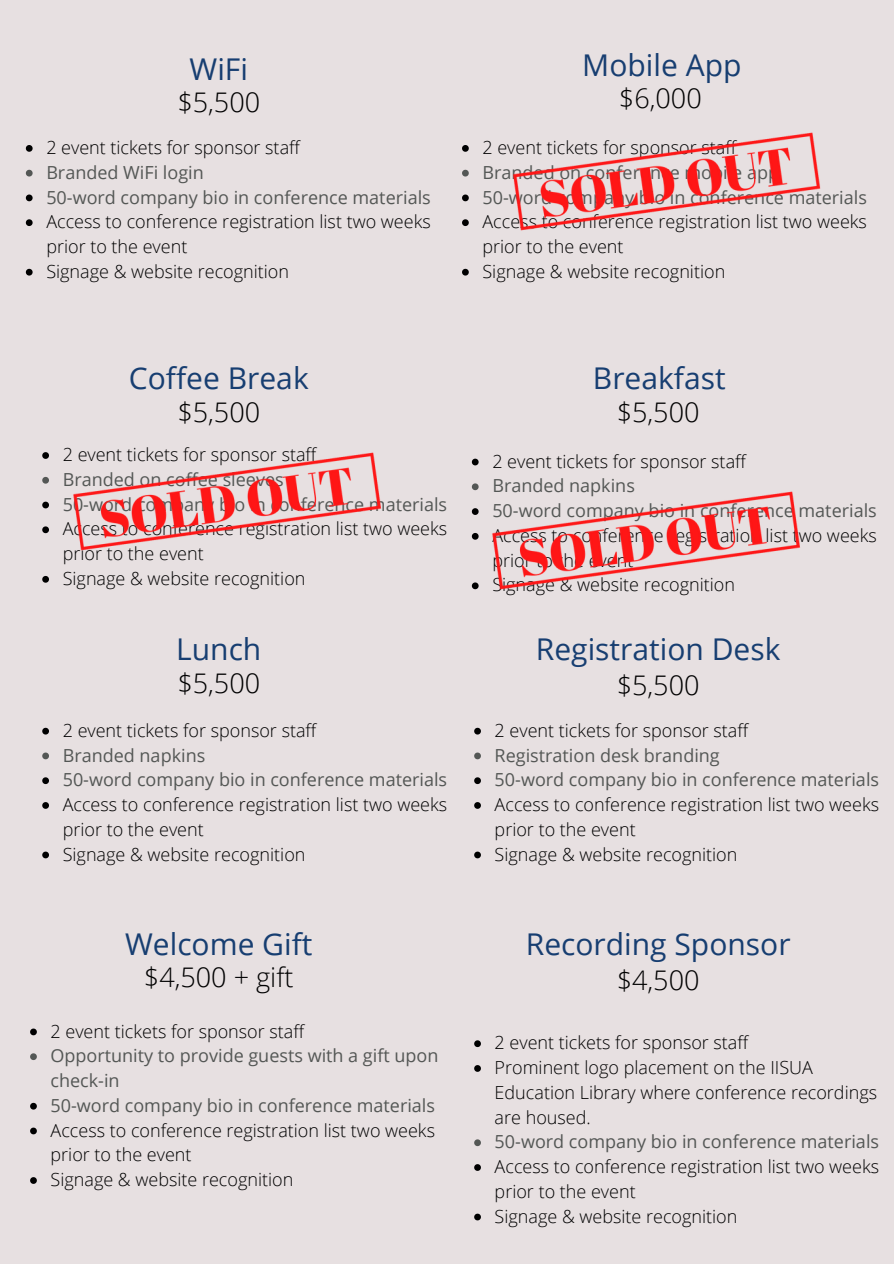
<style>
.page{position:relative;width:894px;height:1264px;background:#fff}
.page>*{position:absolute;margin:0;border:0;box-sizing:border-box;transform-origin:0 0}
.t1{font:30px "Open Sans";color:#173e71}
.t2{font:300 27px "Open Sans";color:#000}
.t3{font:300 18px/24.8px "Open Sans";color:#000}
.t4{font:18px/24.8px "Open Sans";color:#545755}
</style>
<div class="page">
<div style="left:0;top:0;width:893px;height:1263px;background:#e7e0e1"></div>
<svg style="left:26px;top:145px;width:7px;height:7px"></svg>
<svg style="left:26px;top:170px;width:7px;height:6px"></svg>
<svg style="left:26px;top:194px;width:7px;height:7px"></svg>
<svg style="left:26px;top:219px;width:7px;height:7px"></svg>
<svg style="left:26px;top:269px;width:7px;height:6px"></svg>
<svg style="left:462px;top:269px;width:6px;height:6px"></svg>
<svg style="left:42px;top:579px;width:7px;height:3px"></svg>
<svg style="left:471px;top:458px;width:7px;height:4px"></svg>
<svg style="left:42px;top:727px;width:7px;height:7px"></svg>
<svg style="left:42px;top:752px;width:7px;height:7px"></svg>
<svg style="left:42px;top:777px;width:7px;height:7px"></svg>
<svg style="left:42px;top:802px;width:7px;height:6px"></svg>
<svg style="left:42px;top:851px;width:7px;height:7px"></svg>
<svg style="left:474px;top:727px;width:7px;height:7px"></svg>
<svg style="left:474px;top:752px;width:7px;height:7px"></svg>
<svg style="left:474px;top:777px;width:7px;height:7px"></svg>
<svg style="left:474px;top:802px;width:7px;height:6px"></svg>
<svg style="left:474px;top:851px;width:7px;height:7px"></svg>
<svg style="left:30px;top:1028px;width:7px;height:7px"></svg>
<svg style="left:30px;top:1053px;width:7px;height:7px"></svg>
<svg style="left:30px;top:1102px;width:7px;height:7px"></svg>
<svg style="left:30px;top:1127px;width:7px;height:7px"></svg>
<svg style="left:30px;top:1177px;width:7px;height:6px"></svg>
<svg style="left:474px;top:1040px;width:7px;height:7px"></svg>
<svg style="left:474px;top:1065px;width:7px;height:6px"></svg>
<svg style="left:474px;top:1139px;width:7px;height:7px"></svg>
<svg style="left:474px;top:1164px;width:7px;height:6px"></svg>
<svg style="left:474px;top:1213px;width:7px;height:7px"></svg>
<img style="left:462px;top:132px;width:359px;height:99px">
<img style="left:471px;top:462px;width:329px;height:128px">
<img style="left:42px;top:452px;width:339px;height:127px">
<h1 class="t1" style="left:189px;top:48px;width:60px">WiFi</h1>
<h1 class="t2" style="left:177px;top:83px;width:84px">$5,500</h1>
<h1 class="t3" style="left:46px;top:135px;width:255px">2 event tickets for sponsor staff</h1>
<h1 class="t4" style="left:46px;top:159px;width:159px">Branded WiFi login</h1>
<h1 class="t4" style="left:46px;top:184px;width:386px">50-word company bio in conference materials</h1>
<p class="t3" style="left:46px;top:209px;width:386px">Access to conference registration list two weeks prior to the event</p>
<p class="t3" style="left:46px;top:258px;width:244px">Signage &amp; website recognition</p>
<p class="t1" style="left:129px;top:357px;width:181px">Coffee Break</p>
<p class="t2" style="left:177px;top:392px;width:84px">$5,500</p>
<p class="t3" style="left:63px;top:442px;width:255px">2 event tickets for sponsor staff</p>
<p class="t4" style="left:63px;top:466px;width:222px">Branded on coffee sleeves</p>
<p class="t4" style="left:63px;top:491px;width:386px">50-word company bio in conference materials</p>
<p class="t3" style="left:63px;top:516px;width:386px">Access to conference registration list two weeks prior to the event</p>
<p class="t3" style="left:63px;top:565px;width:244px">Signage &amp; website recognition</p>
<p class="t1" style="left:176px;top:628px;width:87px">Lunch</p>
<p class="t2" style="left:177px;top:664px;width:84px">$5,500</p>
<p class="t3" style="left:63px;top:717px;width:255px">2 event tickets for sponsor staff</p>
<p class="t4" style="left:63px;top:742px;width:144px">Branded napkins</p>
<p class="t4" style="left:63px;top:767px;width:386px">50-word company bio in conference materials</p>
<p class="t3" style="left:63px;top:791px;width:386px">Access to conference registration list two weeks prior to the event</p>
<p class="t3" style="left:63px;top:841px;width:244px">Signage &amp; website recognition</p>
<p class="t1" style="left:125px;top:922px;width:189px">Welcome Gift</p>
<p class="t2" style="left:144px;top:958px;width:151px">$4,500 + gift</p>
<h1 class="t3" style="left:51px;top:1018px;width:255px">2 event tickets for sponsor staff</h1>
<p class="t4" style="left:51px;top:1042px;width:389px">Opportunity to provide guests with a gift upon check-in</p>
<p class="t4" style="left:51px;top:1092px;width:386px">50-word company bio in conference materials</p>
<p class="t3" style="left:51px;top:1117px;width:386px">Access to conference registration list two weeks prior to the event</p>
<p class="t3" style="left:51px;top:1166px;width:244px">Signage &amp; website recognition</p>
<h1 class="t1" style="left:582px;top:44px;width:161px">Mobile App</h1>
<h1 class="t2" style="left:618px;top:80px;width:84px">$6,000</h1>
<p class="t3" style="left:482px;top:135px;width:255px">2 event tickets for sponsor staff</p>
<p class="t4" style="left:482px;top:159px;width:298px">Branded on conference mobile app</p>
<p class="t4" style="left:482px;top:184px;width:386px">50-word company bio in conference materials</p>
<p class="t3" style="left:482px;top:209px;width:386px">Access to conference registration list two weeks prior to the event</p>
<p class="t3" style="left:482px;top:258px;width:244px">Signage &amp; website recognition</p>
<p class="t1" style="left:592px;top:357px;width:134px">Breakfast</p>
<p class="t2" style="left:616px;top:392px;width:84px">$5,500</p>
<h1 class="t3" style="left:492px;top:448px;width:255px">2 event tickets for sponsor staff</h1>
<h1 class="t4" style="left:492px;top:473px;width:144px">Branded napkins</h1>
<h1 class="t4" style="left:492px;top:498px;width:386px">50-word company bio in conference materials</h1>
<h1 class="t3" style="left:492px;top:522px;width:386px">Access to conference registration list two weeks prior to the event</h1>
<p class="t3" style="left:492px;top:572px;width:244px">Signage &amp; website recognition</p>
<p class="t1" style="left:535px;top:628px;width:246px">Registration Desk</p>
<p class="t2" style="left:616px;top:666px;width:84px">$5,500</p>
<p class="t3" style="left:494px;top:717px;width:255px">2 event tickets for sponsor staff</p>
<p class="t4" style="left:494px;top:742px;width:226px">Registration desk branding</p>
<p class="t4" style="left:494px;top:767px;width:386px">50-word company bio in conference materials</p>
<p class="t3" style="left:494px;top:791px;width:386px">Access to conference registration list two weeks prior to the event</p>
<h1 class="t3" style="left:494px;top:841px;width:244px">Signage &amp; website recognition</h1>
<p class="t1" style="left:525px;top:922px;width:266px">Recording Sponsor</p>
<h1 class="t2" style="left:616px;top:960px;width:84px">$4,500</h1>
<p class="t3" style="left:494px;top:1029px;width:255px">2 event tickets for sponsor staff</p>
<h1 class="t3" style="left:494px;top:1054px;width:384px">Prominent logo placement on the IISUA<br>Education Library where conference recordings are housed.</h1>
<h1 class="t4" style="left:494px;top:1128px;width:386px">50-word company bio in conference materials</h1>
<p class="t3" style="left:494px;top:1153px;width:386px">Access to conference registration list two weeks prior to the event</p>
<p class="t3" style="left:494px;top:1203px;width:244px">Signage &amp; website recognition</p>
</div>
